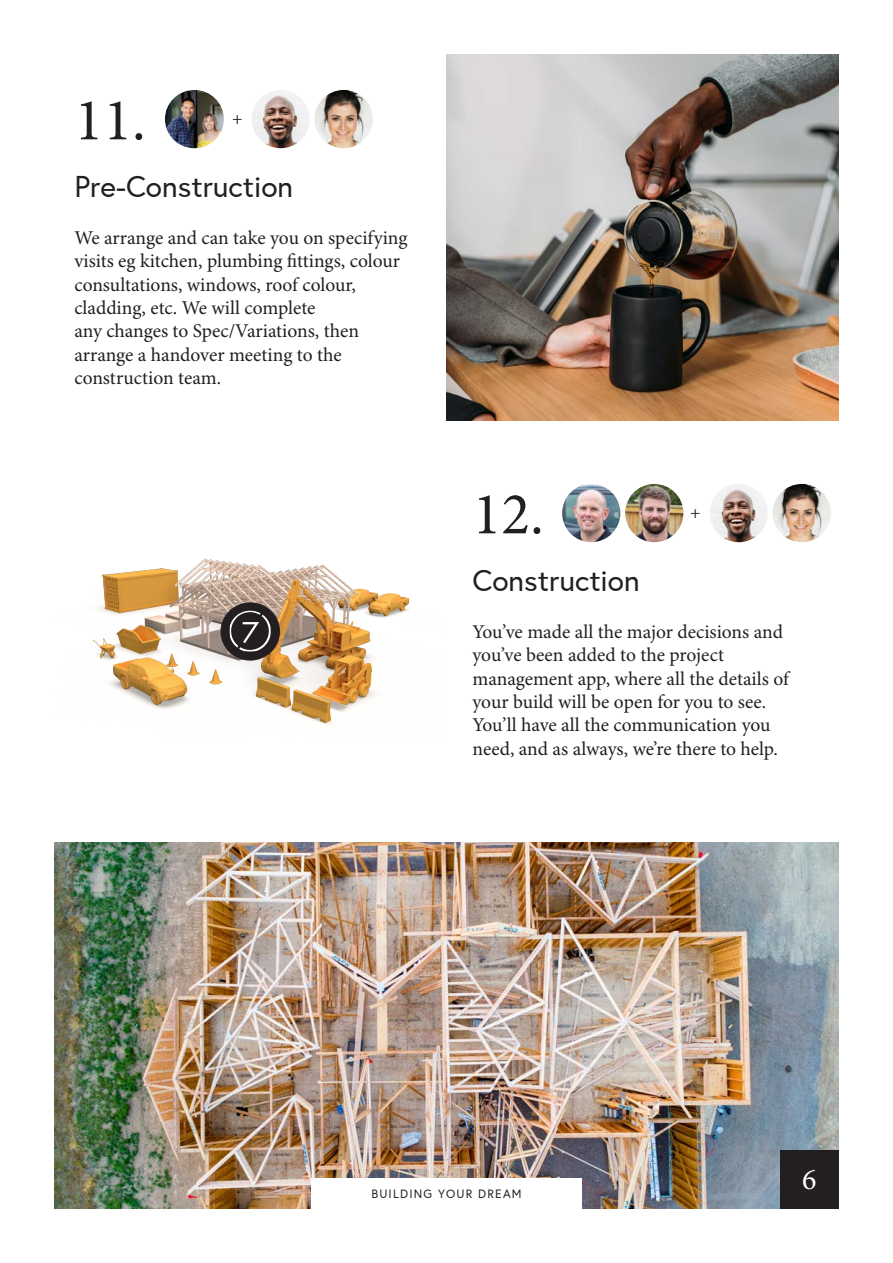
<style>
.page{position:relative;width:893px;height:1263px;background:#fff}
.page>*{position:absolute;margin:0;border:0;box-sizing:border-box;transform-origin:0 0}
.t1{font:60px "Minion Pro";color:#231f20}
.t2{font:30px "Europa";color:#231f20}
.t3{font:30px "Minion Pro";color:#fff}
.t4{font:19.5px/23.4px "Minion Pro";letter-spacing:-.005em;color:#231f20}
.t5{font:18px "Minion Pro";color:#231f20}
.t6{font:12px "Europa";letter-spacing:.1em;color:#231f20}
</style>
<div class="page">
<img style="left:165px;top:90px;width:59px;height:58px;border-radius:29px">
<img style="left:251px;top:90px;width:59px;height:58px;border-radius:29px">
<img style="left:315px;top:90px;width:58px;height:58px;border-radius:29px">
<img style="left:710px;top:484px;width:58px;height:58px;border-radius:29px">
<img style="left:773px;top:484px;width:58px;height:58px;border-radius:29px">
<img style="left:562px;top:484px;width:58px;height:58px;border-radius:29px">
<img style="left:625px;top:484px;width:58px;height:58px;border-radius:29px">
<img style="left:446px;top:54px;width:393px;height:367px">
<img style="left:93px;top:558px;width:317px;height:166px">
<img style="left:54px;top:842px;width:785px;height:367px">
<div style="left:781px;top:1150px;width:58px;height:58px;background:#231f20"></div>
<div style="left:220px;top:602px;width:60px;height:59px;background:#231f20;border-radius:50%"></div>
<img style="left:230px;top:611px;width:41px;height:40px">
<div style="left:311px;top:1178px;width:271px;height:31px;background:#fff"></div>
<p class="t1" style="left:74px;top:84px;width:73px">11.</p>
<p class="t2" style="left:74px;top:168px;width:220px">Pre-Construction</p>
<p class="t4" style="left:74px;top:227px;width:335px">We arrange and can take you on specifying visits eg kitchen, plumbing fittings, colour consultations, windows, roof colour,</p>
<p class="t4" style="left:74px;top:297px;width:243px">cladding, etc. We will complete</p>
<p class="t4" style="left:74px;top:320px;width:286px">any changes to Spec/Variations, then</p>
<p class="t4" style="left:74px;top:344px;width:269px">arrange a handover meeting to the</p>
<p class="t4" style="left:74px;top:367px;width:148px">construction team.</p>
<p class="t5" style="left:232px;top:107px;width:12px">+</p>
<p class="t1" style="left:472px;top:478px;width:73px">12.</p>
<p class="t2" style="left:472px;top:562px;width:169px">Construction</p>
<p class="t4" style="left:472px;top:621px;width:312px">You’ve made all the major decisions and you’ve been added to the project</p>
<p class="t4" style="left:472px;top:667px;width:318px">management app, where all the details of your build will be open for you to see.</p>
<p class="t4" style="left:472px;top:714px;width:307px">You’ll have all the communication you need, and as always, we’re there to help.</p>
<p class="t5" style="left:690px;top:501px;width:12px">+</p>
<p class="t6" style="left:371px;top:1186px;width:152px">BUILDING YOUR DREAM</p>
<p class="t3" style="left:802px;top:1161px;width:16px">6</p>
</div>
